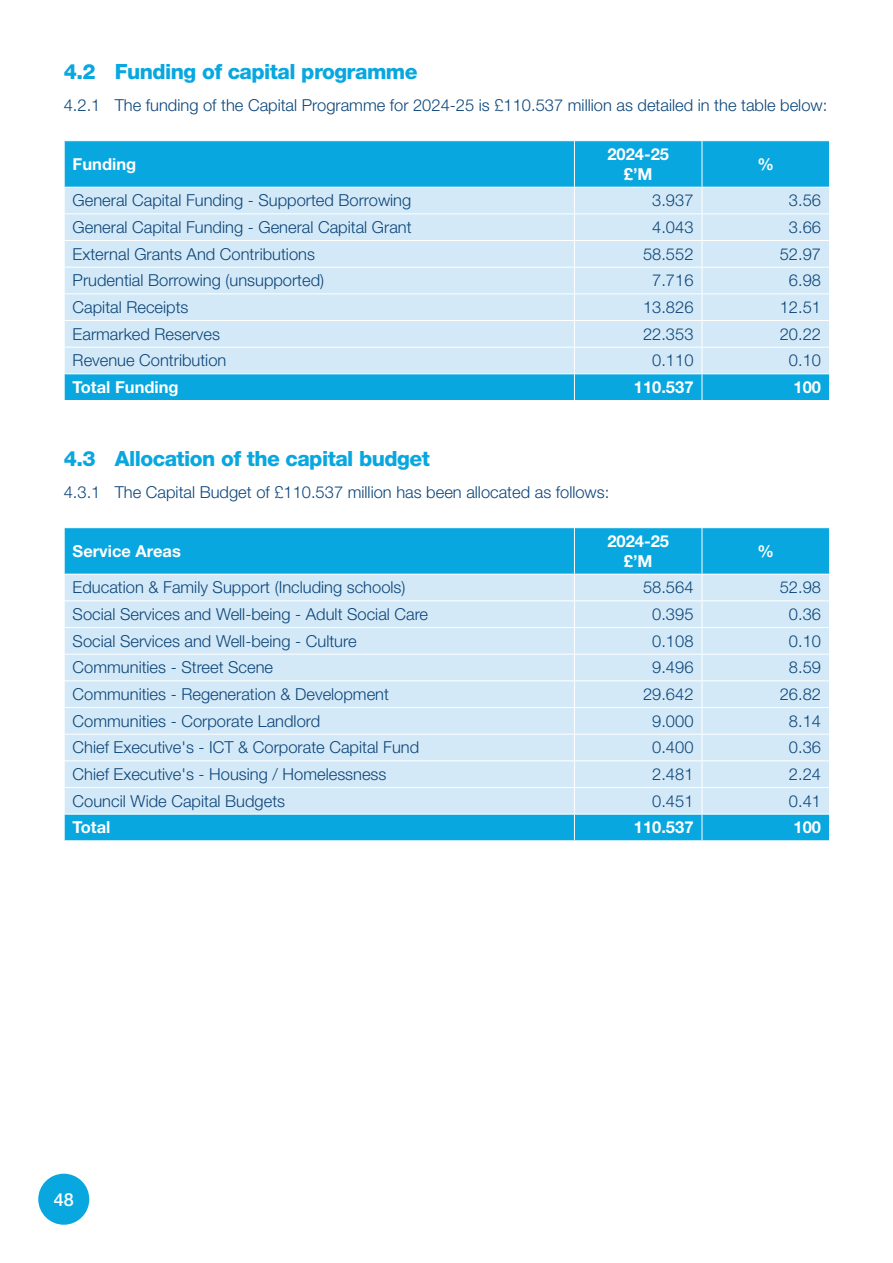
<style>
.page{position:relative;width:893px;height:1263px;background:#fff}
.page>*{position:absolute;margin:0;border:0;box-sizing:border-box;transform-origin:0 0}
.t1{font:800 21px "Helvetica Neue LT Std";letter-spacing:-.025em;color:#08a7e0}
.t2{font:500 18px "Helvetica Neue LT Std";color:#fff}
.t3{font:300 16.5px "Helvetica Neue LT Std";color:#0d467a}
.t4{font:700 16.5px "Helvetica Neue LT Std";color:#fff}
</style>
<div class="page">
<svg style="left:64px;top:141px;width:766px;height:259px;background:#9dd7f0"></svg>
<svg style="left:64px;top:528px;width:766px;height:312px;background:#a7daf2"></svg>
<div style="left:38px;top:1174px;width:51px;height:51px;background:#08a7e0;border-radius:50%"></div>
<p class="t1" style="left:64px;top:59px;width:355px">4.2 Funding of capital programme</p>
<p class="t3" style="left:64px;top:95px;width:765px">4.2.1 The funding of the Capital Programme for 2024-25 is £110.537 million as detailed in the table below:</p>
<p class="t4" style="left:73px;top:154px;width:65px">Funding</p>
<p class="t4" style="left:607px;top:144px;width:63px">2024-25</p>
<p class="t4" style="left:624px;top:164px;width:30px">£’M</p>
<p class="t4" style="left:757px;top:154px;width:18px">%</p>
<p class="t3" style="left:73px;top:190px;width:340px">General Capital Funding - Supported Borrowing</p>
<p class="t3" style="left:652px;top:190px;width:43px">3.937</p>
<p class="t3" style="left:789px;top:190px;width:34px">3.56</p>
<p class="t3" style="left:73px;top:217px;width:340px">General Capital Funding - General Capital Grant</p>
<p class="t3" style="left:652px;top:217px;width:43px">4.043</p>
<p class="t3" style="left:789px;top:217px;width:34px">3.66</p>
<p class="t3" style="left:73px;top:244px;width:244px">External Grants And Contributions</p>
<p class="t3" style="left:643px;top:244px;width:52px">58.552</p>
<p class="t3" style="left:780px;top:244px;width:43px">52.97</p>
<p class="t3" style="left:73px;top:270px;width:253px">Prudential Borrowing (unsupported)</p>
<p class="t3" style="left:652px;top:270px;width:43px">7.716</p>
<p class="t3" style="left:789px;top:270px;width:34px">6.98</p>
<p class="t3" style="left:73px;top:297px;width:117px">Capital Receipts</p>
<p class="t3" style="left:643px;top:297px;width:52px">13.826</p>
<p class="t3" style="left:780px;top:297px;width:43px">12.51</p>
<p class="t3" style="left:73px;top:324px;width:149px">Earmarked Reserves</p>
<p class="t3" style="left:643px;top:324px;width:52px">22.353</p>
<p class="t3" style="left:780px;top:324px;width:43px">20.22</p>
<p class="t3" style="left:73px;top:350px;width:155px">Revenue Contribution</p>
<p class="t3" style="left:652px;top:350px;width:43px">0.110</p>
<p class="t3" style="left:789px;top:350px;width:34px">0.10</p>
<p class="t4" style="left:73px;top:377px;width:108px">Total Funding</p>
<p class="t4" style="left:634px;top:377px;width:61px">110.537</p>
<p class="t4" style="left:793px;top:377px;width:29px">100</p>
<p class="t1" style="left:64px;top:446px;width:368px">4.3 Allocation of the capital budget</p>
<p class="t3" style="left:64px;top:482px;width:547px">4.3.1 The Capital Budget of £110.537 million has been allocated as follows:</p>
<p class="t4" style="left:73px;top:541px;width:110px">Service Areas</p>
<p class="t4" style="left:607px;top:531px;width:63px">2024-25</p>
<p class="t4" style="left:624px;top:551px;width:30px">£’M</p>
<p class="t4" style="left:757px;top:541px;width:18px">%</p>
<p class="t3" style="left:73px;top:577px;width:334px">Education &amp; Family Support (Including schools)</p>
<p class="t3" style="left:643px;top:577px;width:52px">58.564</p>
<p class="t3" style="left:780px;top:577px;width:43px">52.98</p>
<p class="t3" style="left:73px;top:604px;width:357px">Social Services and Well-being - Adult Social Care</p>
<p class="t3" style="left:652px;top:604px;width:43px">0.395</p>
<p class="t3" style="left:789px;top:604px;width:34px">0.36</p>
<p class="t3" style="left:73px;top:631px;width:285px">Social Services and Well-being - Culture</p>
<p class="t3" style="left:652px;top:631px;width:43px">0.108</p>
<p class="t3" style="left:789px;top:631px;width:34px">0.10</p>
<p class="t3" style="left:73px;top:657px;width:202px">Communities - Street Scene</p>
<p class="t3" style="left:652px;top:657px;width:43px">9.496</p>
<p class="t3" style="left:789px;top:657px;width:34px">8.59</p>
<p class="t3" style="left:73px;top:684px;width:318px">Communities - Regeneration &amp; Development</p>
<p class="t3" style="left:643px;top:684px;width:52px">29.642</p>
<p class="t3" style="left:780px;top:684px;width:43px">26.82</p>
<p class="t3" style="left:73px;top:711px;width:249px">Communities - Corporate Landlord</p>
<p class="t3" style="left:652px;top:711px;width:43px">9.000</p>
<p class="t3" style="left:789px;top:711px;width:34px">8.14</p>
<p class="t3" style="left:73px;top:737px;width:348px">Chief Executive's - ICT &amp; Corporate Capital Fund</p>
<p class="t3" style="left:652px;top:737px;width:43px">0.400</p>
<p class="t3" style="left:789px;top:737px;width:34px">0.36</p>
<p class="t3" style="left:73px;top:764px;width:315px">Chief Executive's - Housing / Homelessness</p>
<p class="t3" style="left:652px;top:764px;width:43px">2.481</p>
<p class="t3" style="left:789px;top:764px;width:34px">2.24</p>
<p class="t3" style="left:73px;top:791px;width:214px">Council Wide Capital Budgets</p>
<p class="t3" style="left:652px;top:791px;width:43px">0.451</p>
<p class="t3" style="left:789px;top:791px;width:34px">0.41</p>
<p class="t4" style="left:73px;top:817px;width:39px">Total</p>
<p class="t4" style="left:634px;top:817px;width:61px">110.537</p>
<p class="t4" style="left:793px;top:817px;width:29px">100</p>
<p class="t2" style="left:54px;top:1188px;width:22px">48</p>
</div>
